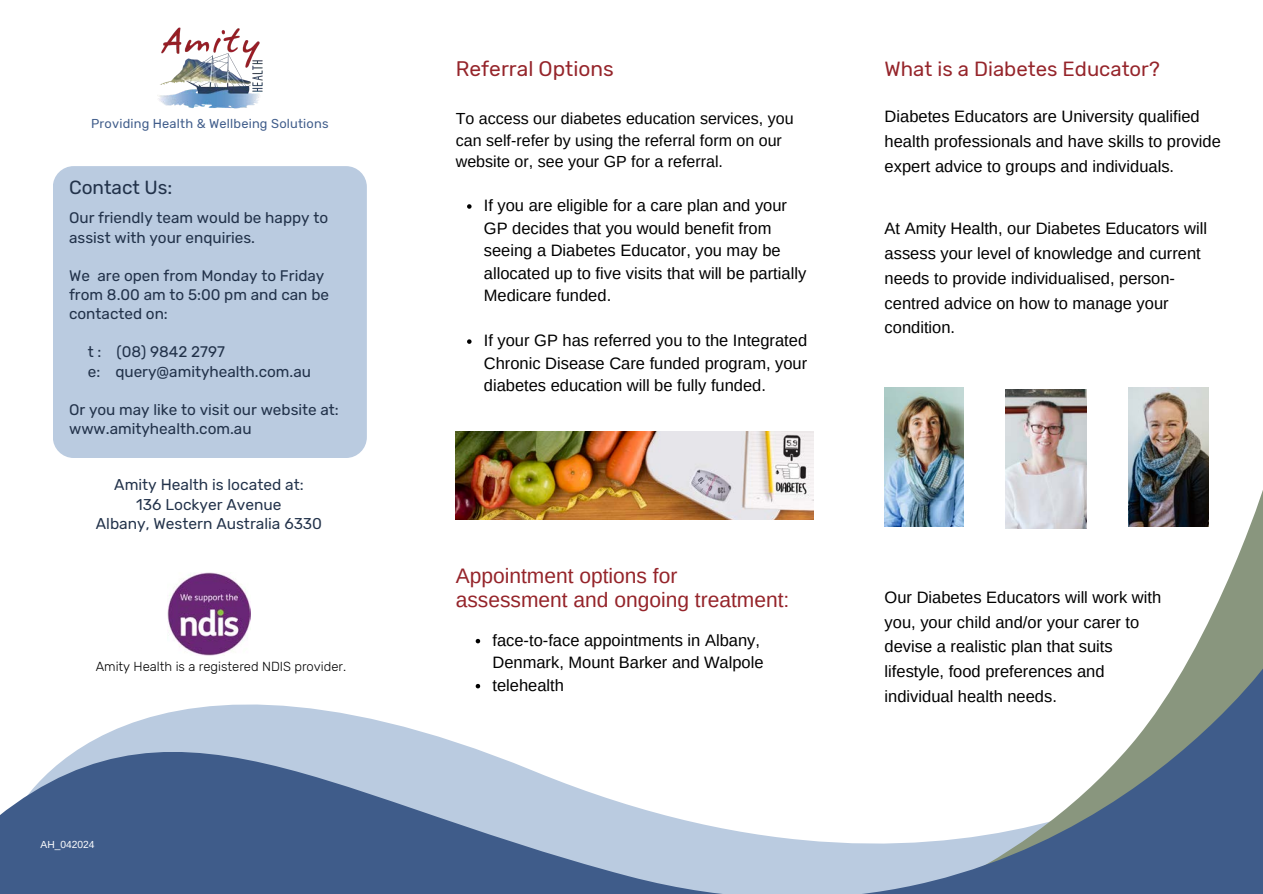
<style>
.page{position:relative;width:1263px;height:894px;background:#fff}
.page>*{position:absolute;margin:0;border:0;box-sizing:border-box;transform-origin:0 0}
.t1{font:21px/23.7px "Arimo";color:#95242a}
.t2{font:21px "Rubik";color:#95242a}
.t3{font:20.4px "Rubik";color:#95242a}
.t4{font:19.05px "Rubik";color:#22324a}
.t5{font:16.5px/24.8px "Arimo";color:#000}
.t6{font:16.05px/21.3px "Arimo";color:#000}
.t7{font:15.6px/19.2px "Rubik";color:#22324a;text-align:center}
.t8{font:15.3px/19.2px "Rubik";color:#22324a}
.t9{font:300 13.05px "Rubik";color:#000}
.t10{font:12.9px "Rubik";letter-spacing:.015em;color:#3f5c8a}
.t11{font:10.2px "Arimo";color:#fff}
</style>
<div class="page">
<img style="left:157px;top:27px;width:106px;height:82px">
<svg style="left:884px;top:468px;width:379px;height:191px"></svg>
<svg style="left:0;top:659px;width:1263px;height:234px"></svg>
<img style="left:167px;top:572px;width:84px;height:83px">
<div style="left:53px;top:166px;width:314px;height:292px;background:#bacbe0;border-radius:21px"></div>
<img style="left:455px;top:431px;width:358px;height:88px">
<svg style="left:467px;top:204px;width:5px;height:5px"></svg>
<svg style="left:467px;top:339px;width:5px;height:5px"></svg>
<svg style="left:476px;top:638px;width:4px;height:5px"></svg>
<svg style="left:476px;top:683px;width:4px;height:5px"></svg>
<img style="left:885px;top:387px;width:78px;height:139px">
<img style="left:1005px;top:389px;width:82px;height:139px">
<img style="left:1129px;top:387px;width:80px;height:139px">
<h2 class="t10" style="left:91px;top:116px;width:239px">Providing Health &amp; Wellbeing Solutions</h2>
<p class="t4" style="left:69px;top:176px;width:105px">Contact Us:</p>
<p class="t8" style="left:69px;top:208px;width:261px">Our friendly team would be happy to assist with your enquiries.</p>
<p class="t8" style="left:69px;top:266px;width:261px">We are open from Monday to Friday from 8.00 am to 5:00 pm and can be contacted on:</p>
<p class="t8" style="left:88px;top:342px;width:139px">t : (08) 9842 2797 e:</p>
<h2 class="t8" style="left:115px;top:361px;width:197px">query@amityhealth.com.au</h2>
<h2 class="t8" style="left:69px;top:400px;width:271px">Or you may like to visit our website at: www.amityhealth.com.au</h2>
<p class="t7" style="left:96px;top:475px;width:228px">Amity Health is located at:<br>136 Lockyer Avenue<br>Albany, Western Australia 6330</p>
<p class="t9" style="left:96px;top:658px;width:252px">Amity Health is a registered NDIS provider.</p>
<h3 class="t11" style="left:41px;top:838px;width:55px">AH_042024</h3>
<h2 class="t2" style="left:456px;top:57px;width:159px">Referral Options</h2>
<h1 class="t6" style="left:456px;top:108px;width:339px">To access our diabetes education services, you can self-refer by using the referral form on our website or, see your GP for a referral.</h1>
<h2 class="t5" style="left:484px;top:194px;width:324px;line-height:22.5px">If you are eligible for a care plan and your GP decides that you would benefit from seeing a Diabetes Educator, you may be allocated up to five visits that will be partially Medicare funded.</h2>
<h2 class="t5" style="left:484px;top:329px;width:325px;line-height:22.5px;text-align:justify">If your GP has referred you to the Integrated Chronic Disease Care funded program, your diabetes education will be fully funded.</h2>
<h2 class="t1" style="left:456px;top:563px;width:335px">Appointment options for assessment and ongoing treatment:</h2>
<p class="t5" style="left:492px;top:628px;width:273px;line-height:22.5px">face-to-face appointments in Albany,<br>Denmark, Mount Barker and Walpole</p>
<p class="t5" style="left:492px;top:672px;width:73px">telehealth</p>
<h2 class="t3" style="left:885px;top:57px;width:277px">What is a Diabetes Educator?</h2>
<h2 class="t5" style="left:885px;top:104px;width:338px">Diabetes Educators are University qualified health professionals and have skills to provide expert advice to groups and individuals.</h2>
<h1 class="t5" style="left:885px;top:216px;width:324px">At Amity Health, our Diabetes Educators will assess your level of knowledge and current needs to provide individualised, person&shy;centred advice on how to manage your condition.</h1>
<h3 class="t5" style="left:885px;top:584px;width:278px">Our Diabetes Educators will work with you, your child and/or your carer to devise a realistic plan that suits lifestyle, food preferences and individual health needs.</h3>
</div>
